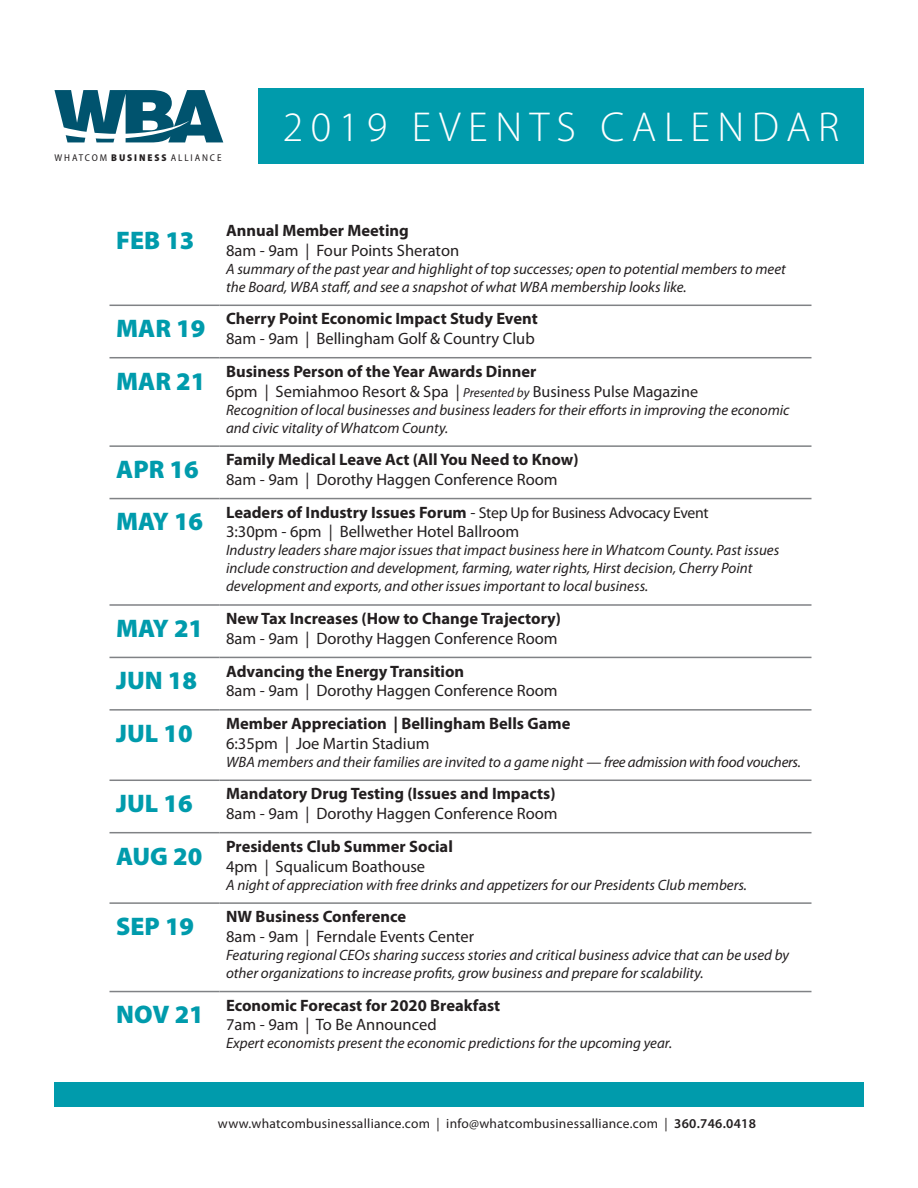
<style>
.page{position:relative;width:918px;height:1188px;background:#fff}
.page>*{position:absolute;margin:0;border:0;box-sizing:border-box;transform-origin:0 0}
.BOD_Names{font:300 42px "Myriad Pro";letter-spacing:.18em;color:#fff}
.t1{font:900 25.5px "Myriad Pro";color:#009bac}
.t2{font:16.5px "Myriad Pro";color:#231f20}
.t3{font:700 16.5px "Myriad Pro";color:#231f20}
.t4{font:15.75px "Myriad Pro";letter-spacing:-.02em;color:#231f20}
.t5{font:italic 15px/18px "Myriad Pro";color:#231f20}
.Normal__Web{font:13.5px "Myriad Pro";letter-spacing:.02em;color:#231f20}
.t6{font:semi-condensed 9.9px "Myriad Pro";letter-spacing:.19em;color:#231f20}
.s1{font-weight:900}
.s2{font-style:italic;font-size:13.2px}
.s3{font-size:16.2px}
.s4{font-weight:700;font-size:16.5px}
.s5{font-size:16.5px}
.s6{font-weight:600}
</style>
<div class="page">
<div style="left:258px;top:88px;width:606px;height:75px;background:#009bac"></div>
<hr style="left:110px;top:305px;width:109px;height:1px;background:#808285">
<hr style="left:219px;top:305px;width:593px;height:1px;background:#808285">
<hr style="left:110px;top:357px;width:109px;height:1px;background:#808285">
<hr style="left:219px;top:357px;width:593px;height:1px;background:#808285">
<hr style="left:110px;top:445px;width:109px;height:2px;background:#808285">
<hr style="left:219px;top:445px;width:593px;height:2px;background:#808285">
<hr style="left:110px;top:498px;width:109px;height:1px;background:#808285">
<hr style="left:219px;top:498px;width:593px;height:1px;background:#808285">
<hr style="left:110px;top:604px;width:109px;height:2px;background:#808285">
<hr style="left:219px;top:604px;width:593px;height:2px;background:#808285">
<hr style="left:110px;top:657px;width:109px;height:1px;background:#808285">
<hr style="left:219px;top:657px;width:593px;height:1px;background:#808285">
<hr style="left:110px;top:709px;width:109px;height:2px;background:#808285">
<hr style="left:219px;top:709px;width:593px;height:2px;background:#808285">
<hr style="left:110px;top:780px;width:109px;height:1px;background:#808285">
<hr style="left:219px;top:780px;width:593px;height:1px;background:#808285">
<hr style="left:110px;top:832px;width:109px;height:1px;background:#808285">
<hr style="left:219px;top:832px;width:593px;height:1px;background:#808285">
<hr style="left:110px;top:902px;width:109px;height:2px;background:#808285">
<hr style="left:219px;top:902px;width:593px;height:2px;background:#808285">
<hr style="left:110px;top:991px;width:109px;height:1px;background:#808285">
<hr style="left:219px;top:991px;width:593px;height:1px;background:#808285">
<svg style="left:54px;top:90px;width:169px;height:52px"></svg>
<div style="left:54px;top:1083px;width:810px;height:24px;background:#009bac"></div>
<p class="t6" style="left:55px;top:152px;width:168px">WHATCOM <span class="s1">BUSINESS</span> ALLIANCE</p>
<p class="BOD_Names" style="left:283px;top:102px;width:558px">2019 EVENTS CALENDAR</p>
<p class="t1" style="left:116px;top:223px;width:80px">FEB 13</p>
<p class="t3" style="left:226px;top:220px;width:184px">Annual Member Meeting</p>
<p class="t2" style="left:226px;top:240px;width:235px">8am - 9am | Four Points Sheraton</p>
<p class="t5" style="left:226px;top:260px;width:561px">A summary of the past year and highlight of top successes; open to potential members to meet the Board, WBA staff, and see a snapshot of what WBA membership looks like.</p>
<p class="t1" style="left:116px;top:312px;width:91px">MAR 19</p>
<p class="t3" style="left:226px;top:308px;width:313px">Cherry Point Economic Impact Study Event</p>
<p class="t2" style="left:226px;top:329px;width:310px">8am - 9am | Bellingham Golf &amp; Country Club</p>
<p class="t1" style="left:116px;top:364px;width:91px">MAR 21</p>
<p class="t3" style="left:226px;top:361px;width:312px">Business Person of the Year Awards Dinner</p>
<p class="t2" style="left:226px;top:381px;width:474px">6pm | Semiahmoo Resort &amp; Spa | <span class="s2">Presented by</span> <span class="s3">Business Pulse Magazine</span></p>
<p class="t5" style="left:226px;top:400px;width:565px">Recognition of local businesses and business leaders for their efforts in improving the economic and civic vitality of Whatcom County.</p>
<p class="t1" style="left:116px;top:452px;width:84px">APR 16</p>
<p class="t3" style="left:226px;top:449px;width:354px">Family Medical Leave Act (All You Need to Know)</p>
<p class="t2" style="left:226px;top:469px;width:333px">8am - 9am | Dorothy Haggen Conference Room</p>
<p class="t1" style="left:116px;top:505px;width:88px">MAY 16</p>
<p class="t4" style="left:226px;top:503px;width:484px"><span class="s4">Leaders of Industry Issues Forum</span> <span class="s5">-</span> Step Up for Business Advocacy Event</p>
<p class="t2" style="left:226px;top:522px;width:295px">3:30pm - 6pm | Bellwether Hotel Ballroom</p>
<p class="t5" style="left:226px;top:541px;width:555px">Industry leaders share major issues that impact business here in Whatcom County. Past issues include construction and development, farming, water rights, Hirst decision, Cherry Point development and exports, and other issues important to local business.</p>
<p class="t1" style="left:116px;top:611px;width:88px">MAY 21</p>
<p class="t3" style="left:226px;top:608px;width:336px">New Tax Increases (How to Change Trajectory)</p>
<p class="t2" style="left:226px;top:628px;width:333px">8am - 9am | Dorothy Haggen Conference Room</p>
<p class="t1" style="left:116px;top:664px;width:82px">JUN 18</p>
<p class="t3" style="left:226px;top:660px;width:240px">Advancing the Energy Transition</p>
<p class="t2" style="left:226px;top:681px;width:333px">8am - 9am | Dorothy Haggen Conference Room</p>
<p class="t1" style="left:116px;top:716px;width:78px">JUL 10</p>
<p class="t3" style="left:226px;top:713px;width:346px">Member Appreciation | Bellingham Bells Game</p>
<p class="t2" style="left:226px;top:733px;width:205px">6:35pm | Joe Martin Stadium</p>
<p class="t5" style="left:226px;top:752px;width:576px">WBA members and their families are invited to a game night — free admission with food vouchers.</p>
<p class="t1" style="left:116px;top:787px;width:78px">JUL 16</p>
<p class="t3" style="left:226px;top:783px;width:331px">Mandatory Drug Testing (Issues and Impacts)</p>
<p class="t2" style="left:226px;top:803px;width:333px">8am - 9am | Dorothy Haggen Conference Room</p>
<p class="t1" style="left:116px;top:839px;width:88px">AUG 20</p>
<p class="t1" style="left:116px;top:909px;width:80px">SEP 19</p>
<p class="t1" style="left:116px;top:998px;width:89px">NOV 21</p>
<p class="t3" style="left:226px;top:836px;width:228px">Presidents Club Summer Social</p>
<p class="t2" style="left:226px;top:856px;width:201px">4pm | Squalicum Boathouse</p>
<p class="t5" style="left:226px;top:875px;width:522px">A night of appreciation with free drinks and appetizers for our Presidents Club members.</p>
<p class="t3" style="left:226px;top:906px;width:182px">NW Business Conference</p>
<p class="t2" style="left:226px;top:926px;width:250px">8am - 9am | Ferndale Events Center</p>
<p class="t5" style="left:226px;top:946px;width:565px">Featuring regional CEOs sharing success stories and critical business advice that can be used by other organizations to increase profits, grow business and prepare for scalability.</p>
<p class="t3" style="left:226px;top:994px;width:276px">Economic Forecast for 2020 Breakfast</p>
<p class="t2" style="left:226px;top:1015px;width:212px">7am - 9am | To Be Announced</p>
<p class="t5" style="left:226px;top:1034px;width:448px">Expert economists present the economic predictions for the upcoming year.</p>
<p class="Normal__Web" style="left:218px;top:1115px;width:539px">www.whatcombusinessalliance.com | info@whatcombusinessalliance.com | <span class="s6">360.746.0418</span></p>
</div>
